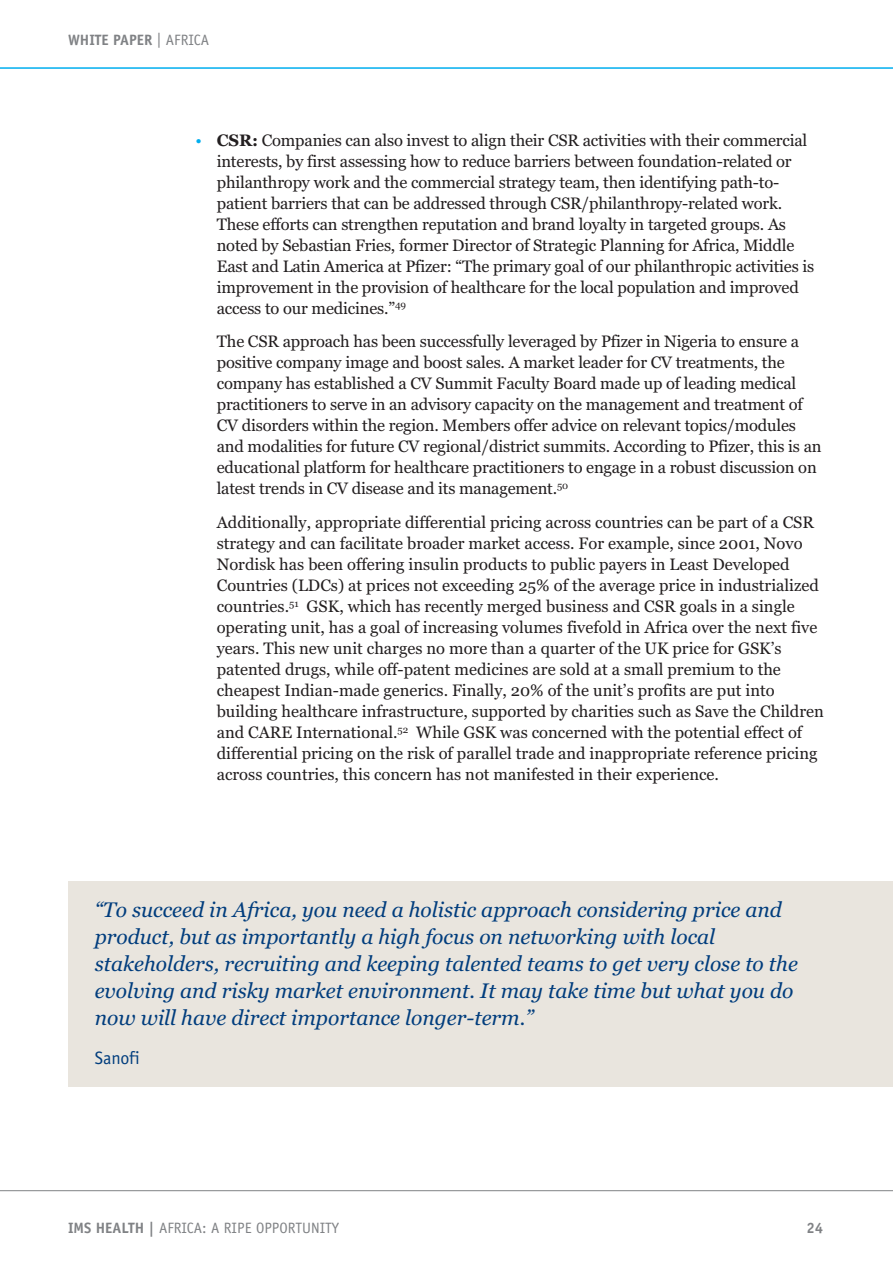
<style>
.page{position:relative;width:893px;height:1263px;background:#fff}
.page>*{position:absolute;margin:0;border:0;box-sizing:border-box;transform-origin:0 0}
.t1{font:italic 21px/27px "Georgia";color:#013d7d}
.t2{font:18px "Officina Sans Std";color:#013d7d}
.t3{font:16.5px/21px "Georgia";letter-spacing:-.01em;color:#231f20}
.t4{font:15px "Officina Sans Std";color:#808285}
.t5{font:700 15px "Officina Sans Std";color:#808285}
.s1{font-weight:400}
.s2{color:#00aeef}
.s3{font-weight:700}
</style>
<div class="page">
<hr style="left:0;top:1190px;width:893px;height:1px;background:#808285">
<hr style="left:0;top:67px;width:893px;height:2px;background:#00aeef">
<div style="left:68px;top:881px;width:825px;height:206px;background:#e9e5de"></div>
<p class="t5" style="left:68px;top:35px;width:142px">WHITE PAPER <span class="s1">| AFRICA</span></p>
<p class="t3" style="left:217px;top:129px;width:599px;text-indent:-21px"><span class="s2">•</span> <span class="s3">CSR:</span> Companies can also invest to align their CSR activities with their commercial interests, by first assessing how to reduce barriers between foundation-related or philanthropy work and the commercial strategy team, then identifying path-to&shy;patient barriers that can be addressed through CSR/philanthropy-related work.<br>These efforts can strengthen reputation and brand loyalty in targeted groups. As noted by Sebastian Fries, former Director of Strategic Planning for Africa, Middle East and Latin America at Pfizer: “The primary goal of our philanthropic activities is improvement in the provision of healthcare for the local population and improved access to our medicines.”<sup>49</sup></p>
<p class="t3" style="left:217px;top:331px;width:606px">The CSR approach has been successfully leveraged by Pfizer in Nigeria to ensure a positive company image and boost sales. A market leader for CV treatments, the company has established a CV Summit Faculty Board made up of leading medical practitioners to serve in an advisory capacity on the management and treatment of CV disorders within the region. Members offer advice on relevant topics/modules and modalities for future CV regional/district summits. According to Pfizer, this is an educational platform for healthcare practitioners to engage in a robust discussion on latest trends in CV disease and its management.<sup>50</sup></p>
<p class="t3" style="left:217px;top:512px;width:609px">Additionally, appropriate differential pricing across countries can be part of a CSR strategy and can facilitate broader market access. For example, since 2001, Novo Nordisk has been offering insulin products to public payers in Least Developed Countries (LDCs) at prices not exceeding 25% of the average price in industrialized countries.<sup>51</sup> GSK, which has recently merged business and CSR goals in a single operating unit, has a goal of increasing volumes fivefold in Africa over the next five years. This new unit charges no more than a quarter of the UK price for GSK’s patented drugs, while off-patent medicines are sold at a small premium to the cheapest Indian-made generics. Finally, 20% of the unit’s profits are put into building healthcare infrastructure, supported by charities such as Save the Children and CARE International.<sup>52</sup> While GSK was concerned with the potential effect of differential pricing on the risk of parallel trade and inappropriate reference pricing across countries, this concern has not manifested in their experience.</p>
<p class="t1" style="left:95px;top:896px;width:705px">“To succeed in Africa, you need a holistic approach considering price and product, but as importantly a high focus on networking with local stakeholders, recruiting and keeping talented teams to get very close to the evolving and risky market environment. It may take time but what you do now will have direct importance longer-term.”</p>
<p class="t2" style="left:95px;top:1051px;width:47px">Sanofi</p>
<p class="t4" style="left:68px;top:1222px;width:273px"><span class="s3">IMS HEALTH |</span> AFRICA: A RIPE OPPORTUNITY</p>
<p class="t5" style="left:806px;top:1222px;width:18px">24</p>
</div>
